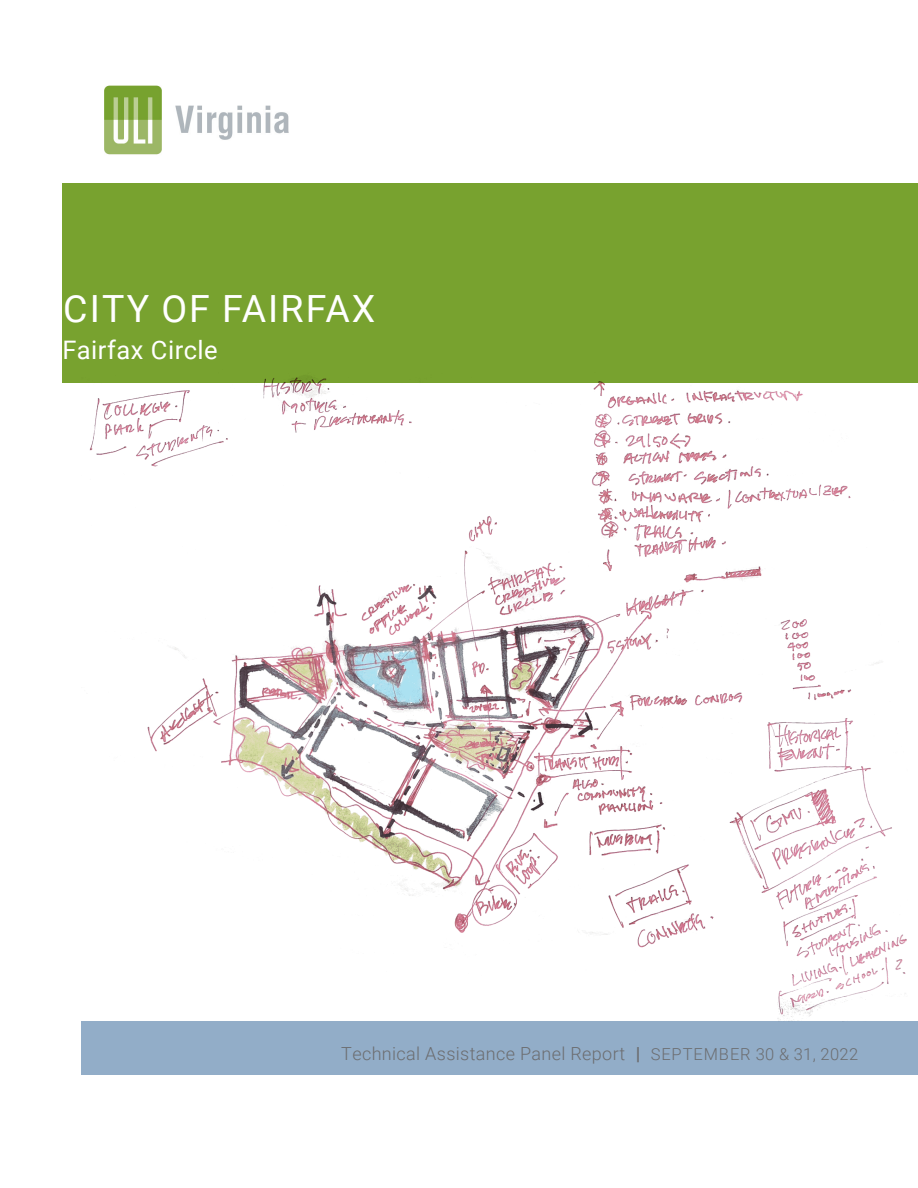
<style>
.page{position:relative;width:918px;height:1188px;background:#fff}
.page>*{position:absolute;margin:0;border:0;box-sizing:border-box;transform-origin:0 0}
.t1{font:37.5px "Roboto";letter-spacing:.055em;color:#fff}
.t2{font:25.5px "Roboto";letter-spacing:.02em;color:#fff}
.t3{font:300 18px "Roboto";letter-spacing:.02em;color:#6c6d70}
.s1{font-weight:900}
.s2{font-size:16.5px}
</style>
<div class="page">
<img style="left:89px;top:383px;width:818px;height:638px">
<div style="left:63px;top:183px;width:855px;height:200px;background:#78a22f"></div>
<div style="left:81px;top:1021px;width:837px;height:54px;background:#92adc8"></div>
<img style="left:104px;top:85px;width:185px;height:70px">
<p class="t1" style="left:63px;top:282px;width:314px">CITY OF FAIRFAX</p>
<p class="t2" style="left:63px;top:332px;width:157px">Fairfax Circle</p>
<p class="t3" style="left:341px;top:1041px;width:518px">Technical Assistance Panel Report <span class="s1">|</span> <span class="s2">SEPTEMBER 30 &amp; 31, 2022</span></p>
</div>
